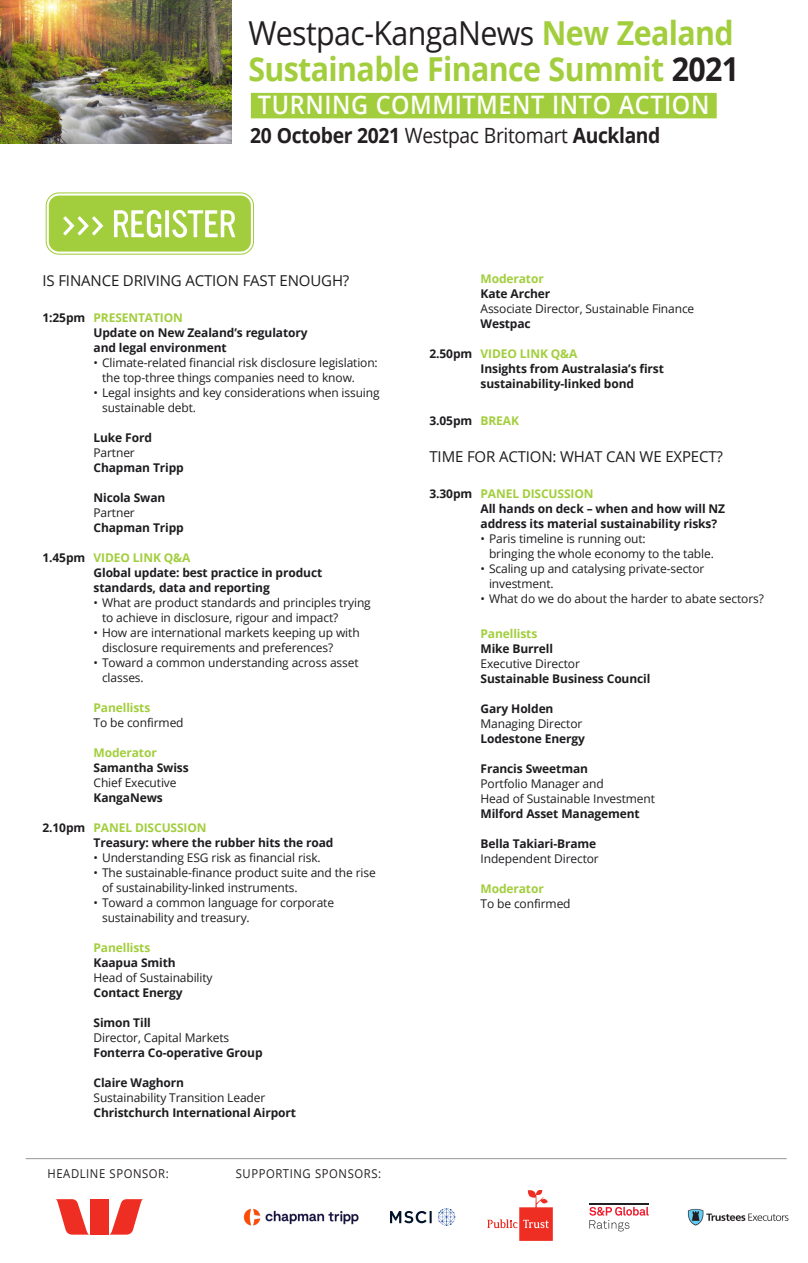
<style>
.page{position:relative;width:808px;height:1263px;background:#fff}
.page>*{position:absolute;margin:0;border:0;box-sizing:border-box;transform-origin:0 0}
.t1{font:700 33px/36px "Open Sans";letter-spacing:-.02em;color:#a2ce3d;scale:.92 1}
.t2{font:600 25.5px "Open Sans";letter-spacing:.025em;color:#fff;scale:.92 1}
.t3{font:700 21px "Open Sans";letter-spacing:-.02em;color:#231f20;scale:.92 1}
.KN-TextoBentonLight{font:15px "Open Sans";letter-spacing:-.01em;color:#1e1c1f}
.t4{font:12.3px "Open Sans";letter-spacing:.05em;color:#231f20;scale:.92 1}
.KN-TextoBentonLight-2{font:12px/15px "Open Sans";letter-spacing:-.01em;color:#1e1c1f}
.KN-TextoBentonLight-3{font:700 12px/15px "Open Sans";letter-spacing:-.01em;color:#1e1c1f}
.KN-TextoBentonLight-4{font:700 12px "Open Sans";letter-spacing:-.01em;color:#a2ce3d}
.s1{font-weight:400;color:#231f20}
.s2{color:#231f20}
.s3{font-weight:400}
.s4{color:#1e1c1f}
.s5{color:#a2ce3d}
</style>
<div class="page">
<div style="left:46px;top:192px;width:208px;height:63px;background:#a2ce3d;border-radius:13px"></div>
<svg style="left:63px;top:210px;width:172px;height:28px"></svg>
<div style="left:43px;top:189px;width:214px;height:69px;border:2px solid #fff;border-radius:15px"></div>
<div style="left:47px;top:193px;width:206px;height:61px;border:2px solid #fff;border-radius:11px"></div>
<img style="left:0;top:0;width:232px;height:143px">
<div style="left:251px;top:93px;width:466px;height:25px;background:#a2ce3d"></div>
<hr style="left:26px;top:1158px;width:761px;height:1px;background:#939598">
<svg style="left:56px;top:1199px;width:33px;height:35px"></svg>
<svg style="left:110px;top:1199px;width:33px;height:35px"></svg>
<div style="left:90px;top:1199px;width:19px;height:35px;background:#ee2e22"></div>
<svg style="left:487px;top:1189px;width:66px;height:52px"></svg>
<svg style="left:390px;top:1211px;width:42px;height:12px"></svg>
<svg style="left:438px;top:1208px;width:17px;height:18px"></svg>
<img style="left:243px;top:1208px;width:116px;height:18px">
<img style="left:687px;top:1208px;width:102px;height:18px">
<svg style="left:589px;top:1206px;width:60px;height:25px"></svg>
<hr style="left:589px;top:1203px;width:60px;height:1px;background:#231f20">
<p class="t1" style="left:248px;top:14px;width:535px"><span class="s1">Westpac-KangaNews</span> New Zealand<br>Sustainable Finance Summit <span class="s2">2021</span></p>
<p class="t2" style="left:258px;top:87px;width:492px">TURNING COMMITMENT INTO ACTION</p>
<p class="t3" style="left:250px;top:121px;width:447px">20 October 2021 <span class="s3">Westpac Britomart</span> Auckland</p>
<p class="KN-TextoBentonLight" style="left:43px;top:270px;width:308px">IS FINANCE DRIVING ACTION FAST ENOUGH?</p>
<p class="KN-TextoBentonLight-4" style="left:43px;top:310px;width:142px"><span class="s4">1:25pm</span> PRESENTATION</p>
<p class="KN-TextoBentonLight-3" style="left:94px;top:325px;width:216px">Update on New Zealand’s regulatory</p>
<p class="KN-TextoBentonLight-3" style="left:94px;top:340px;width:135px">and legal environment</p>
<p class="KN-TextoBentonLight-2" style="left:102px;top:355px;width:277px;text-indent:-9px">• Climate-related financial risk disclosure legislation: the top-three things companies need to know.</p>
<p class="KN-TextoBentonLight-2" style="left:102px;top:385px;width:279px;text-indent:-9px">• Legal insights and key considerations when issuing sustainable debt.</p>
<p class="KN-TextoBentonLight-3" style="left:94px;top:430px;width:60px">Luke Ford</p>
<p class="KN-TextoBentonLight-2" style="left:94px;top:445px;width:43px">Partner</p>
<p class="KN-TextoBentonLight-3" style="left:94px;top:460px;width:92px">Chapman Tripp</p>
<p class="KN-TextoBentonLight-3" style="left:94px;top:490px;width:73px">Nicola Swan</p>
<p class="KN-TextoBentonLight-2" style="left:94px;top:505px;width:43px">Partner</p>
<p class="KN-TextoBentonLight-3" style="left:94px;top:520px;width:92px">Chapman Tripp</p>
<p class="KN-TextoBentonLight-4" style="left:43px;top:550px;width:149px"><span class="s4">1.45pm</span> VIDEO LINK Q&amp;A</p>
<p class="KN-TextoBentonLight-3" style="left:94px;top:565px;width:230px">Global update: best practice in product standards, data and reporting</p>
<p class="KN-TextoBentonLight-2" style="left:102px;top:595px;width:270px;text-indent:-9px">• What are product standards and principles trying to achieve in disclosure, rigour and impact?</p>
<p class="KN-TextoBentonLight-2" style="left:102px;top:625px;width:259px;text-indent:-9px">• How are international markets keeping up with disclosure requirements and preferences?</p>
<p class="KN-TextoBentonLight-2" style="left:102px;top:655px;width:258px;text-indent:-9px">• Toward a common understanding across asset classes.</p>
<p class="KN-TextoBentonLight-4" style="left:94px;top:700px;width:58px">Panellists</p>
<p class="KN-TextoBentonLight-2" style="left:94px;top:715px;width:92px">To be confirmed</p>
<p class="KN-TextoBentonLight-4" style="left:94px;top:745px;width:65px">Moderator</p>
<p class="KN-TextoBentonLight-3" style="left:94px;top:760px;width:97px">Samantha Swiss</p>
<p class="KN-TextoBentonLight-2" style="left:94px;top:775px;width:85px">Chief Executive</p>
<p class="KN-TextoBentonLight-3" style="left:94px;top:790px;width:71px">KangaNews</p>
<p class="KN-TextoBentonLight-4" style="left:43px;top:820px;width:166px"><span class="s4">2.10pm</span> PANEL DISCUSSION</p>
<p class="KN-TextoBentonLight-3" style="left:94px;top:835px;width:241px">Treasury: where the rubber hits the road</p>
<p class="KN-TextoBentonLight-2" style="left:94px;top:850px;width:229px">• Understanding ESG risk as financial risk.</p>
<p class="KN-TextoBentonLight-2" style="left:102px;top:865px;width:275px;text-indent:-9px">• The sustainable-finance product suite and the rise of sustainability-linked instruments.</p>
<p class="KN-TextoBentonLight-2" style="left:102px;top:895px;width:234px;text-indent:-9px">• Toward a common language for corporate sustainability and treasury.</p>
<p class="KN-TextoBentonLight-4" style="left:94px;top:940px;width:58px">Panellists</p>
<p class="KN-TextoBentonLight-3" style="left:94px;top:955px;width:84px">Kaapua Smith</p>
<p class="KN-TextoBentonLight-2" style="left:94px;top:970px;width:121px">Head of Sustainability</p>
<p class="KN-TextoBentonLight-3" style="left:94px;top:985px;width:91px">Contact Energy</p>
<p class="KN-TextoBentonLight-3" style="left:94px;top:1015px;width:59px">Simon Till</p>
<p class="KN-TextoBentonLight-2" style="left:94px;top:1030px;width:137px">Director, Capital Markets</p>
<p class="KN-TextoBentonLight-3" style="left:94px;top:1045px;width:171px">Fonterra Co-operative Group</p>
<p class="KN-TextoBentonLight-3" style="left:94px;top:1075px;width:92px">Claire Waghorn</p>
<p class="KN-TextoBentonLight-2" style="left:94px;top:1090px;width:173px">Sustainability Transition Leader</p>
<p class="KN-TextoBentonLight-3" style="left:94px;top:1105px;width:204px">Christchurch International Airport</p>
<p class="t4" style="left:48px;top:1165px;width:133px">HEADLINE SPONSOR:</p>
<p class="t4" style="left:236px;top:1165px;width:159px">SUPPORTING SPONSORS:</p>
<p class="KN-TextoBentonLight-4" style="left:480px;top:271px;width:65px">Moderator</p>
<p class="KN-TextoBentonLight-3" style="left:480px;top:286px;width:71px">Kate Archer</p>
<p class="KN-TextoBentonLight-2" style="left:480px;top:301px;width:215px">Associate Director, Sustainable Finance</p>
<p class="KN-TextoBentonLight-3" style="left:480px;top:316px;width:52px">Westpac</p>
<p class="KN-TextoBentonLight-4" style="left:429px;top:346px;width:149px"><span class="s4">2.50pm</span> VIDEO LINK Q&amp;A</p>
<p class="KN-TextoBentonLight-3" style="left:480px;top:361px;width:185px">Insights from Australasia’s first sustainability-linked bond</p>
<p class="KN-TextoBentonLight-3" style="left:429px;top:413px;width:91px">3.05pm <span class="s5">BREAK</span></p>
<p class="KN-TextoBentonLight" style="left:429px;top:446px;width:295px">TIME FOR ACTION: WHAT CAN WE EXPECT?</p>
<p class="KN-TextoBentonLight-4" style="left:429px;top:485px;width:166px"><span class="s4">3.30pm</span> PANEL DISCUSSION</p>
<p class="KN-TextoBentonLight-3" style="left:480px;top:501px;width:246px">All hands on deck – when and how will NZ address its material sustainability risks?</p>
<p class="KN-TextoBentonLight-2" style="left:489px;top:531px;width:226px;text-indent:-9px">• Paris timeline is running out:<br>bringing the whole economy to the table.</p>
<p class="KN-TextoBentonLight-2" style="left:489px;top:561px;width:217px;text-indent:-9px">• Scaling up and catalysing private-sector investment.</p>
<p class="KN-TextoBentonLight-2" style="left:480px;top:591px;width:285px">• What do we do about the harder to abate sectors?</p>
<p class="KN-TextoBentonLight-4" style="left:480px;top:625px;width:58px">Panellists</p>
<p class="KN-TextoBentonLight-3" style="left:480px;top:641px;width:74px">Mike Burrell</p>
<p class="KN-TextoBentonLight-2" style="left:480px;top:656px;width:101px">Executive Director</p>
<p class="KN-TextoBentonLight-3" style="left:480px;top:671px;width:171px">Sustainable Business Council</p>
<p class="KN-TextoBentonLight-3" style="left:480px;top:701px;width:74px">Gary Holden</p>
<p class="KN-TextoBentonLight-2" style="left:480px;top:716px;width:103px">Managing Director</p>
<p class="KN-TextoBentonLight-3" style="left:480px;top:731px;width:106px">Lodestone Energy</p>
<p class="KN-TextoBentonLight-3" style="left:480px;top:761px;width:109px">Francis Sweetman</p>
<p class="KN-TextoBentonLight-2" style="left:480px;top:776px;width:125px">Portfolio Manager and</p>
<p class="KN-TextoBentonLight-2" style="left:480px;top:791px;width:176px">Head of Sustainable Investment</p>
<p class="KN-TextoBentonLight-3" style="left:480px;top:806px;width:161px">Milford Asset Management</p>
<p class="KN-TextoBentonLight-3" style="left:480px;top:836px;width:117px">Bella Takiari-Brame</p>
<p class="KN-TextoBentonLight-2" style="left:480px;top:851px;width:120px">Independent Director</p>
<p class="KN-TextoBentonLight-4" style="left:480px;top:880px;width:65px">Moderator</p>
<p class="KN-TextoBentonLight-2" style="left:480px;top:896px;width:92px">To be confirmed</p>
</div>
